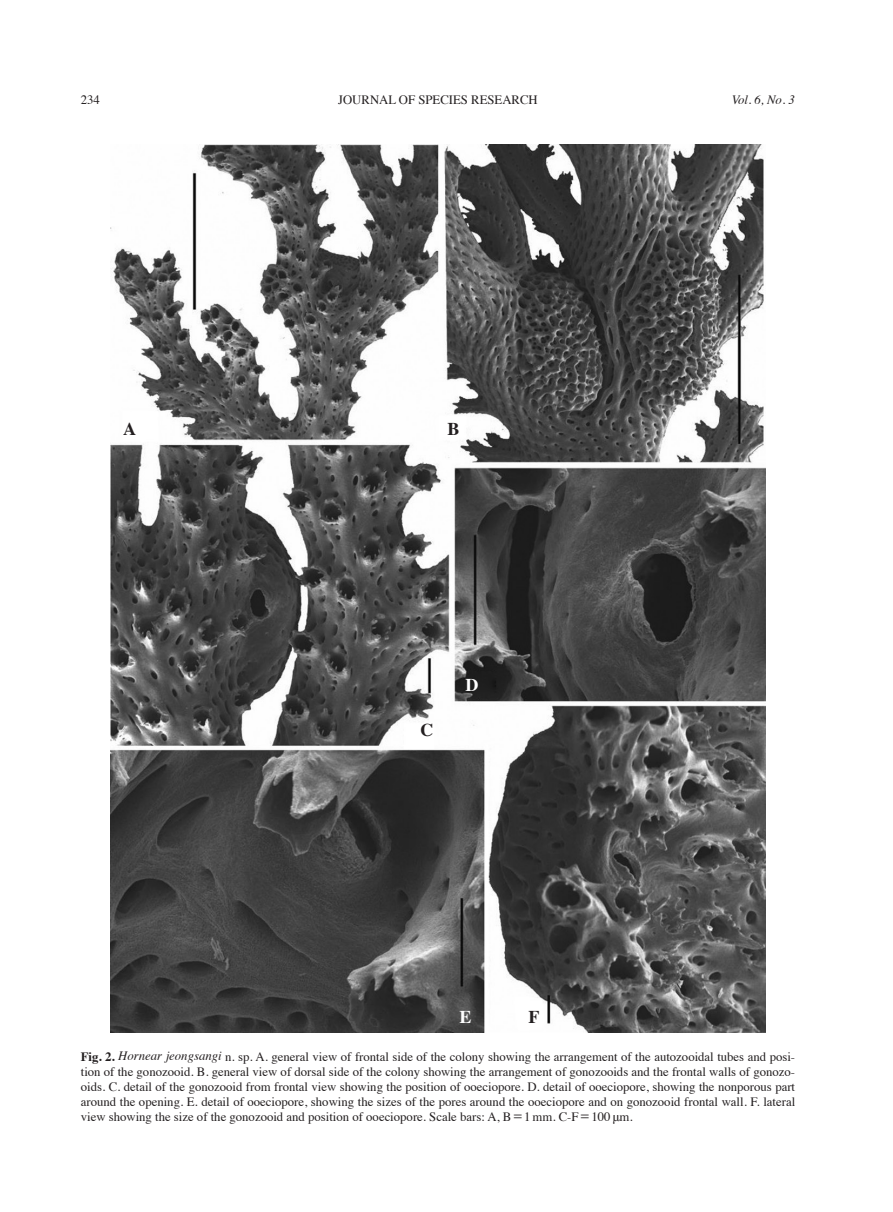
<style>
.page{position:relative;width:893px;height:1212px;background:#fff}
.page>*{position:absolute;margin:0;border:0;box-sizing:border-box;transform-origin:0 0}
.t1{font:700 18px "Times";color:#231f20}
.t2{font:700 18px "Times";color:#fff}
.표_그림_제목{font:12.75px/15px "Times";color:#231f20;text-align:justify}
.t3{font:italic 12.75px "Times";color:#231f20}
.s1{font-weight:700}
.s2{font-style:italic}
.s3{font-family:"Cambria Math"}
</style>
<div class="page">
<img style="left:110px;top:145px;width:656px;height:888px">
<p class="표_그림_제목" style="left:81px;top:91px;width:21px">234</p>
<p class="표_그림_제목" style="left:338px;top:91px;width:201px">JOURNAL OF SPECIES RESEARCH</p>
<p class="t3" style="left:732px;top:89px;width:65px">Vol. 6, No. 3</p>
<p class="t1" style="left:123px;top:412px;width:14px">A</p>
<p class="t1" style="left:447px;top:412px;width:14px">B</p>
<p class="t1" style="left:420px;top:713px;width:14px">C</p>
<p class="t2" style="left:465px;top:668px;width:14px">D</p>
<p class="t2" style="left:459px;top:999px;width:14px">E</p>
<p class="t1" style="left:528px;top:999px;width:12px">F</p>
<p class="표_그림_제목" style="left:81px;top:1047px;width:716px"><span class="s1">Fig. 2.</span> <span class="s2">Hornear jeongsangi</span> n. sp. A. general view of frontal side of the colony showing the arrangement of the autozooidal tubes and posi&shy;tion of the gonozooid. B. general view of dorsal side of the colony showing the arrangement of gonozooids and the frontal walls of gonozo&shy;oids. C. detail of the gonozooid from frontal view showing the position of ooeciopore. D. detail of ooeciopore, showing the nonporous part around the opening. E. detail of ooeciopore, showing the sizes of the pores around the ooeciopore and on gonozooid frontal wall. F. lateral view showing the size of the gonozooid and position of ooeciopore. Scale bars: A, B<span class="s3">=</span>1 mm. C-F<span class="s3">=</span>100 μm.</p>
</div>
